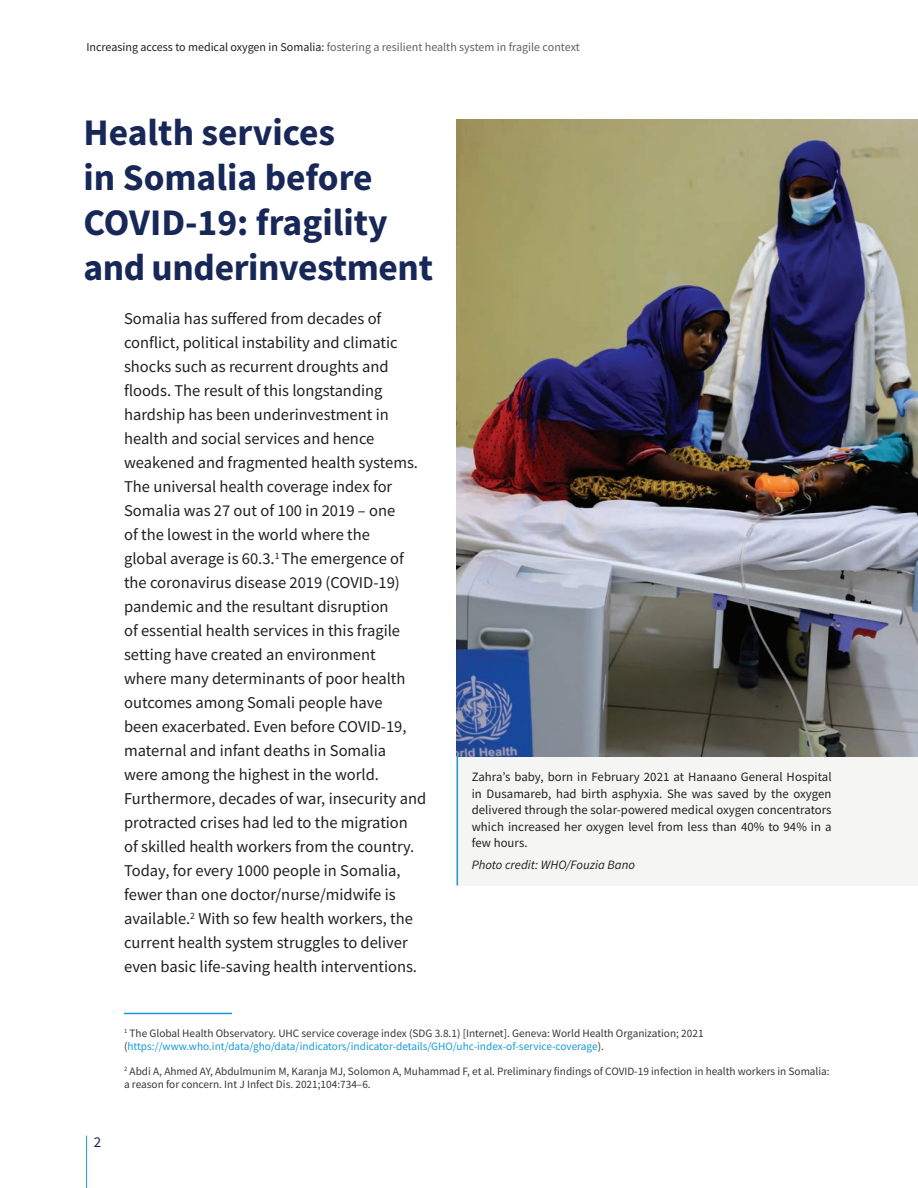
<style>
.page{position:relative;width:918px;height:1188px;background:#fff}
.page>*{position:absolute;margin:0;border:0;box-sizing:border-box;transform-origin:0 0}
.t1{font:700 37.5px/45px "Source Sans Pro";color:#172757}
.t2{font:16.5px/24px "Source Sans Pro";color:#202020}
.t3{font:15px "Source Sans Pro";color:#172757}
.t4{font:12.75px/16.5px "Source Sans Pro";letter-spacing:.005em;color:#202020;text-align:justify}
.t5{font:italic 12.75px "Source Sans Pro";color:#202020}
.t6{font:12px "Source Sans Pro";color:#606165}
.t7{font:11.25px/13.5px "Source Sans Pro";color:#383636}
.s1{color:#202020}
.s2{color:#1899d6}
</style>
<div class="page">
<img style="left:457px;top:120px;width:461px;height:637px">
<hr style="left:124px;top:1013px;width:108px;height:1px;background:#1899d6">
<div style="left:457px;top:757px;width:461px;height:128px;background:#f5f5f4"></div>
<hr style="left:457px;top:757px;width:1px;height:128px;background:#1899d6">
<hr style="left:86px;top:1136px;width:1px;height:52px;background:#1899d6">
<p class="t6" style="left:86px;top:39px;width:495px"><span class="s1">Increasing access to medical oxygen in Somalia:</span> fostering a resilient health system in fragile context</p>
<h1 class="t1" style="left:84px;top:109px;width:351px">Health services<br>in Somalia before<br>COVID-19: fragility and underinvestment</h1>
<p class="t2" style="left:124px;top:307px;width:304px">Somalia has suffered from decades of conflict, political instability and climatic shocks such as recurrent droughts and floods. The result of this longstanding hardship has been underinvestment in health and social services and hence weakened and fragmented health systems.<br>The universal health coverage index for Somalia was 27 out of 100 in 2019 – one<br>of the lowest in the world where the<br>global average is 60.3.<sup>1</sup> The emergence of the coronavirus disease 2019 (COVID-19) pandemic and the resultant disruption<br>of essential health services in this fragile setting have created an environment<br>where many determinants of poor health outcomes among Somali people have<br>been exacerbated. Even before COVID-19, maternal and infant deaths in Somalia<br>were among the highest in the world.<br>Furthermore, decades of war, insecurity and protracted crises had led to the migration<br>of skilled health workers from the country.<br>Today, for every 1000 people in Somalia, fewer than one doctor/nurse/midwife is available.<sup>2</sup> With so few health workers, the current health system struggles to deliver even basic life-saving health interventions.</p>
<p class="t4" style="left:472px;top:769px;width:361px">Zahra’s baby, born in February 2021 at Hanaano General Hospital in Dusamareb, had birth asphyxia. She was saved by the oxygen delivered through the solar-powered medical oxygen concentrators which increased her oxygen level from less than 40% to 94% in a few hours.</p>
<p class="t5" style="left:472px;top:857px;width:165px">Photo credit: WHO/Fouzia Bano</p>
<p class="t3" style="left:94px;top:1132px;width:9px">2</p>
<p class="t7" style="left:124px;top:1026px;width:581px"><sup>1</sup> The Global Health Observatory. UHC service coverage index (SDG 3.8.1) [Internet]. Geneva: World Health Organization; 2021 (<span class="s2">https://www.who.int/data/gho/data/indicators/indicator-details/GHO/uhc-index-of-service-coverage</span>).</p>
<p class="t7" style="left:124px;top:1064px;width:707px"><sup>2</sup> Abdi A, Ahmed AY, Abdulmunim M, Karanja MJ, Solomon A, Muhammad F, et al. Preliminary findings of COVID-19 infection in health workers in Somalia: a reason for concern. Int J Infect Dis. 2021;104:734–6.</p>
</div>
